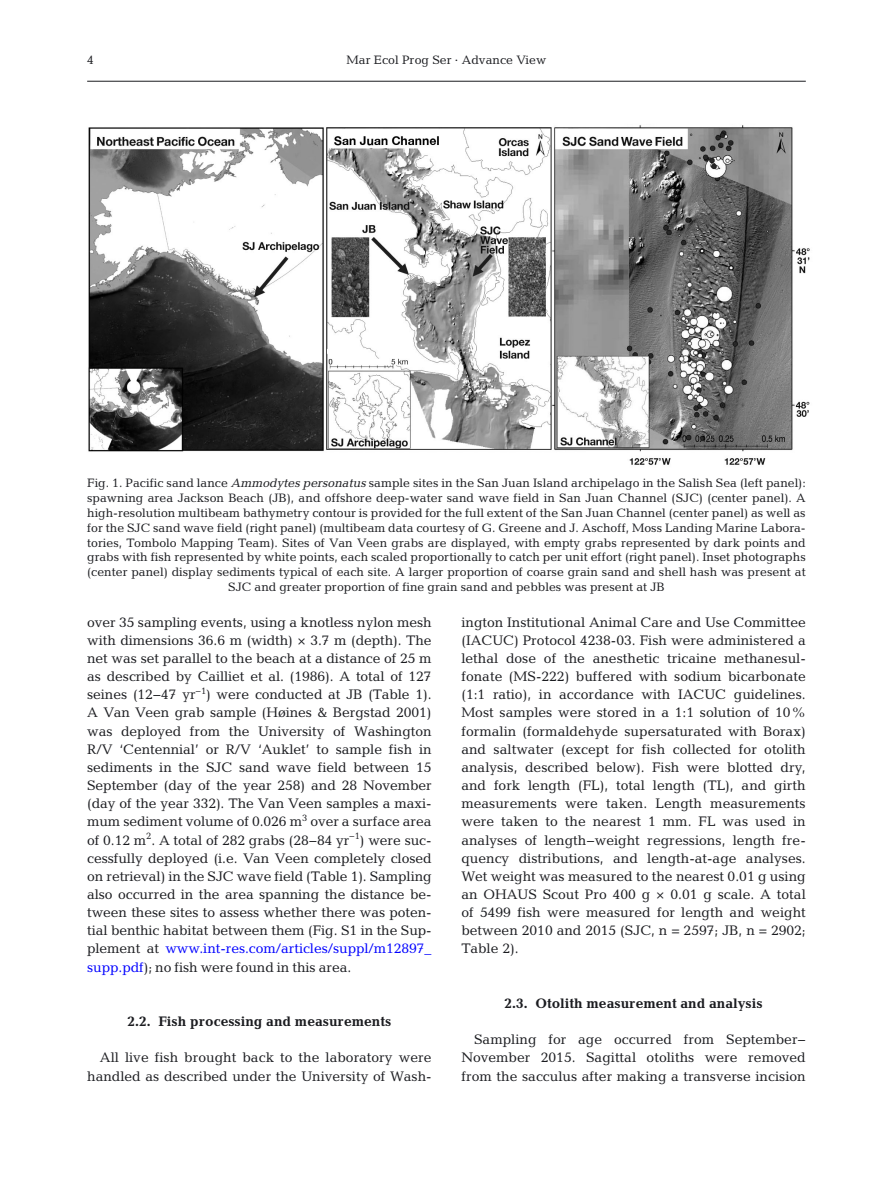
<style>
.page{position:relative;width:893px;height:1178px;background:#fff}
.page>*{position:absolute;margin:0;border:0;box-sizing:border-box;transform-origin:0 0}
.t1{font:13.95px/18.1px "Candida";color:#1b1c20;text-align:justify}
.t2{font:700 13.95px "Candida";color:#1b1c20}
.t3{font:12.3px/14.7px "Candida";color:#1b1c20;text-align:center}
.s1{font-family:"Oblique Straight Plain"}
.s2{color:#00f}
</style>
<div class="page">
<hr style="left:87px;top:81px;width:719px;height:1px;background:#1b1c20">
<img style="left:88px;top:125px;width:722px;height:340px">
<p class="t3" style="left:87px;top:53px;width:8px">4</p>
<p class="t3" style="left:347px;top:53px;width:201px">Mar Ecol Prog Ser · Advance View</p>
<p class="t3" style="left:87px;top:477px;width:720px">Fig. 1. Pacific sand lance <span class="s1">Ammodytes personatus</span> sample sites in the San Juan Island archipelago in the Salish Sea (left panel): spawning area Jackson Beach (JB), and offshore deep-water sand wave field in San Juan Channel (SJC) (center panel). A high-resolution multibeam bathymetry contour is provided for the full extent of the San Juan Channel (center panel) as well as for the SJC sand wave field (right panel) (multibeam data courtesy of G. Greene and J. Aschoff, Moss Landing Marine Labora&shy;tories, Tombolo Mapping Team). Sites of Van Veen grabs are displayed, with empty grabs represented by dark points and grabs with fish represented by white points, each scaled proportionally to catch per unit effort (right panel). Inset photographs (center panel) display sediments typical of each site. A larger proportion of coarse grain sand and shell hash was present at SJC and greater proportion of fine grain sand and pebbles was present at JB</p>
<p class="t1" style="left:87px;top:614px;width:346px">over 35 sampling events, using a knotless nylon mesh with dimensions 36.6 m (width) × 3.7 m (depth). The net was set parallel to the beach at a distance of 25 m as described by Cailliet et al. (1986). A total of 127 seines (12−47 yr<sup>−1</sup>) were conducted at JB (Table 1).<br>A Van Veen grab sample (Høines &amp; Bergstad 2001) was deployed from the University of Washington R/V ‘Centennial’ or R/V ‘Auklet’ to sample fish in sediments in the SJC sand wave field between 15<br>September (day of the year 258) and 28 November (day of the year 332). The Van Veen samples a maxi&shy;mum sediment volume of 0.026 m<sup>3</sup> over a surface area of 0.12 m<sup>2</sup>. A total of 282 grabs (28−84 yr<sup>−1</sup>) were suc&shy;cessfully deployed (i.e. Van Veen completely closed on retrieval) in the SJC wave field (Table 1). Sampling also occurred in the area spanning the distance be&shy;tween these sites to assess whether there was poten&shy;tial benthic habitat between them (Fig. S1 in the Sup&shy;plement at <span class="s2">www.int-res. com/ articles/suppl/m12897_ supp.pdf</span>); no fish were found in this area.</p>
<p class="t2" style="left:127px;top:1016px;width:265px">2.2. Fish processing and measurements</p>
<p class="t1" style="left:87px;top:1050px;width:346px;text-align:right">All live fish brought back to the laboratory were handled as described under the University of Wash-</p>
<p class="t1" style="left:461px;top:614px;width:346px">ington Institutional Animal Care and Use Committee (IACUC) Protocol 4238-03. Fish were administered a lethal dose of the anesthetic tricaine methanesul&shy;fonate (MS-222) buffered with sodium bicarbonate (1:1 ratio), in accordance with IACUC guidelines.<br>Most samples were stored in a 1:1 solution of 10% formalin (formaldehyde supersaturated with Borax) and saltwater (except for fish collected for otolith analysis, described below). Fish were blotted dry, and fork length (FL), total length (TL), and girth measurements were taken. Length measurements were taken to the nearest 1 mm. FL was used in analyses of length−weight regressions, length fre&shy;quency distributions, and length-at-age analyses.<br>Wet weight was measured to the nearest 0.01 g using an OHAUS Scout Pro 400 g × 0.01 g scale. A total of 5499 fish were measured for length and weight between 2010 and 2015 (SJC, n = 2597; JB, n = 2902; Table 2).</p>
<p class="t2" style="left:505px;top:998px;width:260px">2.3. Otolith measurement and analysis</p>
<p class="t1" style="left:461px;top:1032px;width:346px;text-indent:13px">Sampling for age occurred from September− November 2015. Sagittal otoliths were removed from the sacculus after making a transverse incision</p>
</div>
